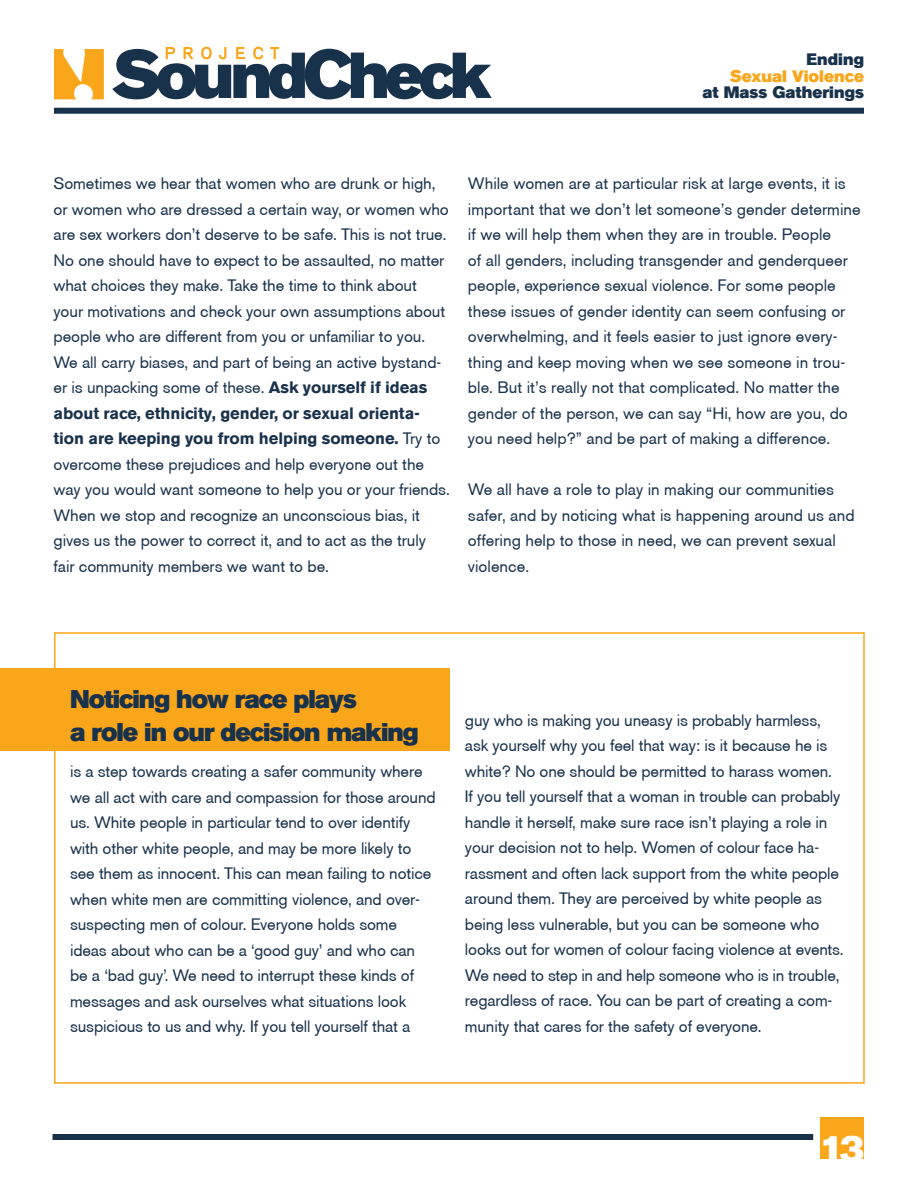
<style>
.page{position:relative;width:918px;height:1188px;background:#fff}
.page>*{position:absolute;margin:0;border:0;box-sizing:border-box;transform-origin:0 0}
.t1{font:37.5px "Berthold Akzidenz Grotesk BE Super";color:#fff}
.t2{font:25.5px/33px "Berthold Akzidenz Grotesk BE Super";letter-spacing:-.04em;color:#19324c}
.t3{font:16.5px/25.5px "Berthold Akzidenz Grotesk BE";letter-spacing:-.005em;color:#19324c}
.t4{font:16.5px "Berthold Akzidenz Grotesk BE Super";color:#19324c}
.t5{font:16.5px "Berthold Akzidenz Grotesk BE Super";color:#faa61a}
.s1{font-weight:700}
</style>
<div class="page">
<div style="left:54px;top:108px;width:810px;height:6px;background:#19324c"></div>
<div style="left:52px;top:1134px;width:761px;height:6px;background:#19324c"></div>
<svg style="left:112px;top:47px;width:380px;height:52px"></svg>
<svg style="left:54px;top:49px;width:50px;height:50px"></svg>
<div style="left:821px;top:1117px;width:43px;height:42px;background:#faa61a"></div>
<div style="left:0;top:669px;width:450px;height:82px;background:#faa61a"></div>
<p class="t4" style="left:807px;top:50px;width:59px">Ending</p>
<p class="t5" style="left:730px;top:67px;width:136px">Sexual Violence</p>
<p class="t4" style="left:702px;top:83px;width:163px">at Mass Gatherings</p>
<p class="t3" style="left:54px;top:171px;width:398px">Sometimes we hear that women who are drunk or high, or women who are dressed a certain way, or women who are sex workers don’t deserve to be safe. This is not true.<br>No one should have to expect to be assaulted, no matter what choices they make. Take the time to think about your motivations and check your own assumptions about people who are different from you or unfamiliar to you.<br>We all carry biases, and part of being an active bystand&shy;er is unpacking some of these. <span class="s1">Ask yourself if ideas about race, ethnicity, gender, or sexual orienta&shy;tion are keeping you from helping someone.</span> Try to overcome these prejudices and help everyone out the way you would want someone to help you or your friends.<br>When we stop and recognize an unconscious bias, it gives us the power to correct it, and to act as the truly fair community members we want to be.</p>
<p class="t3" style="left:468px;top:171px;width:394px">While women are at particular risk at large events, it is important that we don’t let someone’s gender determine if we will help them when they are in trouble. People<br>of all genders, including transgender and genderqueer people, experience sexual violence. For some people these issues of gender identity can seem confusing or overwhelming, and it feels easier to just ignore every&shy;thing and keep moving when we see someone in trou&shy;ble. But it’s really not that complicated. No matter the gender of the person, we can say “Hi, how are you, do you need help?” and be part of making a difference.</p>
<p class="t3" style="left:468px;top:477px;width:388px">We all have a role to play in making our communities safer, and by noticing what is happening around us and offering help to those in need, we can prevent sexual violence.</p>
<h2 class="t2" style="left:70px;top:683px;width:350px">Noticing how race plays<br>a role in our decision making</h2>
<p class="t3" style="left:70px;top:759px;width:367px">is a step towards creating a safer community where we all act with care and compassion for those around us. White people in particular tend to over identify with other white people, and may be more likely to see them as innocent. This can mean failing to notice when white men are committing violence, and over&shy;suspecting men of colour. Everyone holds some ideas about who can be a ‘good guy’ and who can be a ‘bad guy’. We need to interrupt these kinds of messages and ask ourselves what situations look suspicious to us and why. If you tell yourself that a</p>
<p class="t3" style="left:465px;top:707px;width:380px">guy who is making you uneasy is probably harmless, ask yourself why you feel that way: is it because he is white? No one should be permitted to harass women.<br>If you tell yourself that a woman in trouble can probably handle it herself, make sure race isn’t playing a role in your decision not to help. Women of colour face ha&shy;rassment and often lack support from the white people around them. They are perceived by white people as being less vulnerable, but you can be someone who looks out for women of colour facing violence at events.<br>We need to step in and help someone who is in trouble, regardless of race. You can be part of creating a com&shy;munity that cares for the safety of everyone.</p>
<h1 class="t1" style="left:820px;top:1127px;width:46px">13</h1>
</div>
